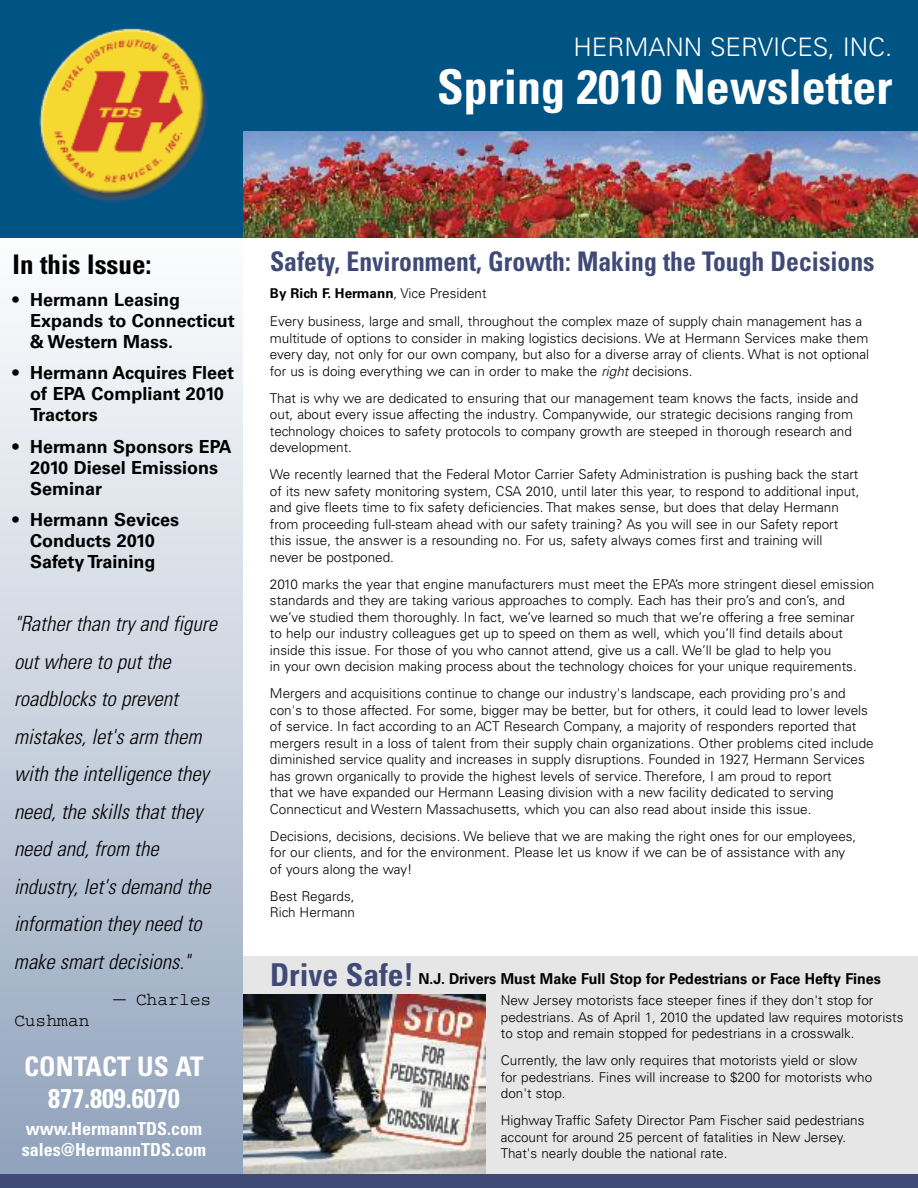
<style>
.page{position:relative;width:918px;height:1188px;background:#fff}
.page>*{position:absolute;margin:0;border:0;box-sizing:border-box;transform-origin:0 0}
.t1{font:700 condensed 48px "Univers";color:#fff}
.t2{font:700 condensed 27px "Univers";color:#3f4a76;scale:.95 1}
.t3{font:700 condensed 27px/31.5px "Univers";color:#fff;text-align:center}
.t4{font:700 condensed 27px "Univers";color:#000}
.t5{font:300 25.5px "Univers";color:#fff}
.t6{font:italic 300 condensed 21px/37.5px "Univers";color:#000}
.t7{font:700 18px/21px "Univers";color:#000}
.t8{font:700 condensed 18px/21px "Univers";color:#fff}
.t9{font:18px "Courier";color:#000}
.t10{font:700 15px "Univers";color:#000;scale:.95 1}
.t11{font:300 13.5px/16.5px "Univers";color:#000}
.s1{font-weight:700}
.s2{font-style:italic}
.s3{font-stretch:condensed;font-size:31.5px;color:#3f4a76}
</style>
<div class="page">
<div style="left:0;top:753px;width:243px;height:435px;background:linear-gradient(to bottom,#c5cfdc,#8ea0bb)"></div>
<div style="left:0;top:216px;width:243px;height:552px;background:linear-gradient(to bottom,#feffff,#c6cfdc)"></div>
<img style="left:0;top:0;width:918px;height:237px">
<img style="left:243px;top:132px;width:675px;height:105px">
<div style="left:0;top:1174px;width:918px;height:14px;background:#3f4a76"></div>
<div style="left:243px;top:956px;width:675px;height:217px;background:#e6e6e6"></div>
<img style="left:243px;top:995px;width:242px;height:178px">
<h3 class="t5" style="left:573px;top:37px;width:320px">HERMANN SERVICES, INC.</h3>
<h1 class="t1" style="left:437px;top:69px;width:457px">Spring 2010 Newsletter</h1>
<h2 class="t4" style="left:13px;top:255px;width:141px">In this Issue:</h2>
<h3 class="t7" style="left:30px;top:290px;width:206px;text-indent:-18px">• Hermann Leasing<br>Expands to Connecticut &amp; Western Mass.</h3>
<h3 class="t7" style="left:30px;top:364px;width:205px;text-indent:-18px">• Hermann Acquires Fleet of EPA Compliant 2010<br>Tractors</h3>
<h3 class="t7" style="left:30px;top:437px;width:203px;text-indent:-18px">• Hermann Sponsors EPA<br>2010 Diesel Emissions<br>Seminar</h3>
<h3 class="t7" style="left:13px;top:511px;width:168px;text-align:center">• Hermann Sevices<br>Conducts 2010<br>Safety Training</h3>
<p class="t6" style="left:14px;top:607px;width:205px">"Rather than try and figure out where to put the roadblocks to prevent mistakes, let's arm them with the intelligence they need, the skills that they need and, from the industry, let's demand the information they need to make smart decisions."</p>
<h3 class="t9" style="left:114px;top:993px;width:99px">— Charles</h3>
<h3 class="t9" style="left:14px;top:1014px;width:77px">Cushman</h3>
<h2 class="t3" style="left:24px;top:1053px;width:181px">CONTACT US AT<br>877.809.6070</h2>
<h3 class="t8" style="left:22px;top:1119px;width:186px">www.HermannTDS.com sales@HermannTDS.com</h3>
<h2 class="t2" style="left:270px;top:251px;width:638px">Safety, Environment, Growth: Making the Tough Decisions</h2>
<p class="t11" style="left:270px;top:280px;width:594px;line-height:28.5px"><span class="s1">By Rich F. Hermann</span>, Vice President<br>Every business, large and small, throughout the complex maze of supply chain management has a</p>
<p class="t11" style="left:270px;top:331px;width:601px;text-align:justify">multitude of options to consider in making logistics decisions. We at Hermann Services make them every day, not only for our own company, but also for a diverse array of clients. What is not optional for us is doing everything we can in order to make the <span class="s2">right</span> decisions.</p>
<p class="t11" style="left:270px;top:391px;width:590px">That is why we are dedicated to ensuring that our management team knows the facts, inside and out, about every issue affecting the industry. Companywide, our strategic decisions ranging from technology choices to safety protocols to company growth are steeped in thorough research and development.</p>
<p class="t11" style="left:270px;top:467px;width:591px">We recently learned that the Federal Motor Carrier Safety Administration is pushing back the start of its new safety monitoring system, CSA 2010, until later this year, to respond to additional input, and give fleets time to fix safety deficiencies. That makes sense, but does that delay Hermann from proceeding full-steam ahead with our safety training? As you will see in our Safety report this issue, the answer is a resounding no. For us, safety always comes first and training will<br>never be postponed.</p>
<p class="t11" style="left:270px;top:577px;width:606px">2010 marks the year that engine manufacturers must meet the EPA’s more stringent diesel emission standards and they are taking various approaches to comply. Each has their pro’s and con’s, and we’ve studied them thoroughly. In fact, we’ve learned so much that we’re offering a free seminar<br>to help our industry colleagues get up to speed on them as well, which you’ll find details about inside this issue. For those of you who cannot attend, give us a call. We’ll be glad to help you<br>in your own decision making process about the technology choices for your unique requirements.</p>
<p class="t11" style="left:270px;top:686px;width:605px">Mergers and acquisitions continue to change our industry's landscape, each providing pro's and con's to those affected. For some, bigger may be better, but for others, it could lead to lower levels of service. In fact according to an ACT Research Company, a majority of responders reported that mergers result in a loss of talent from their supply chain organizations. Other problems cited include diminished service quality and increases in supply disruptions. Founded in 1927, Hermann Services has grown organically to provide the highest levels of service. Therefore, I am proud to report<br>that we have expanded our Hermann Leasing division with a new facility dedicated to serving Connecticut and Western Massachusetts, which you can also read about inside this issue.</p>
<p class="t11" style="left:270px;top:829px;width:588px">Decisions, decisions, decisions. We believe that we are making the right ones for our employees, for our clients, and for the environment. Please let us know if we can be of assistance with any of yours along the way!</p>
<p class="t11" style="left:270px;top:889px;width:87px">Best Regards,<br>Rich Hermann</p>
<p class="t10" style="left:270px;top:973px;width:645px"><span class="s3">Drive Safe!</span> N.J. Drivers Must Make Full Stop for Pedestrians or Face Hefty Fines</p>
<p class="t11" style="left:501px;top:993px;width:404px">New Jersey motorists face steeper fines if they don't stop for pedestrians. As of April 1, 2010 the updated law requires motorists to stop and remain stopped for pedestrians in a crosswalk.</p>
<p class="t11" style="left:501px;top:1053px;width:373px">Currently, the law only requires that motorists yield or slow for pedestrians. Fines will increase to $200 for motorists who don't stop.</p>
<p class="t11" style="left:501px;top:1113px;width:365px">Highway Traffic Safety Director Pam Fischer said pedestrians account for around 25 percent of fatalities in New Jersey.<br>That's nearly double the national rate.</p>
</div>
